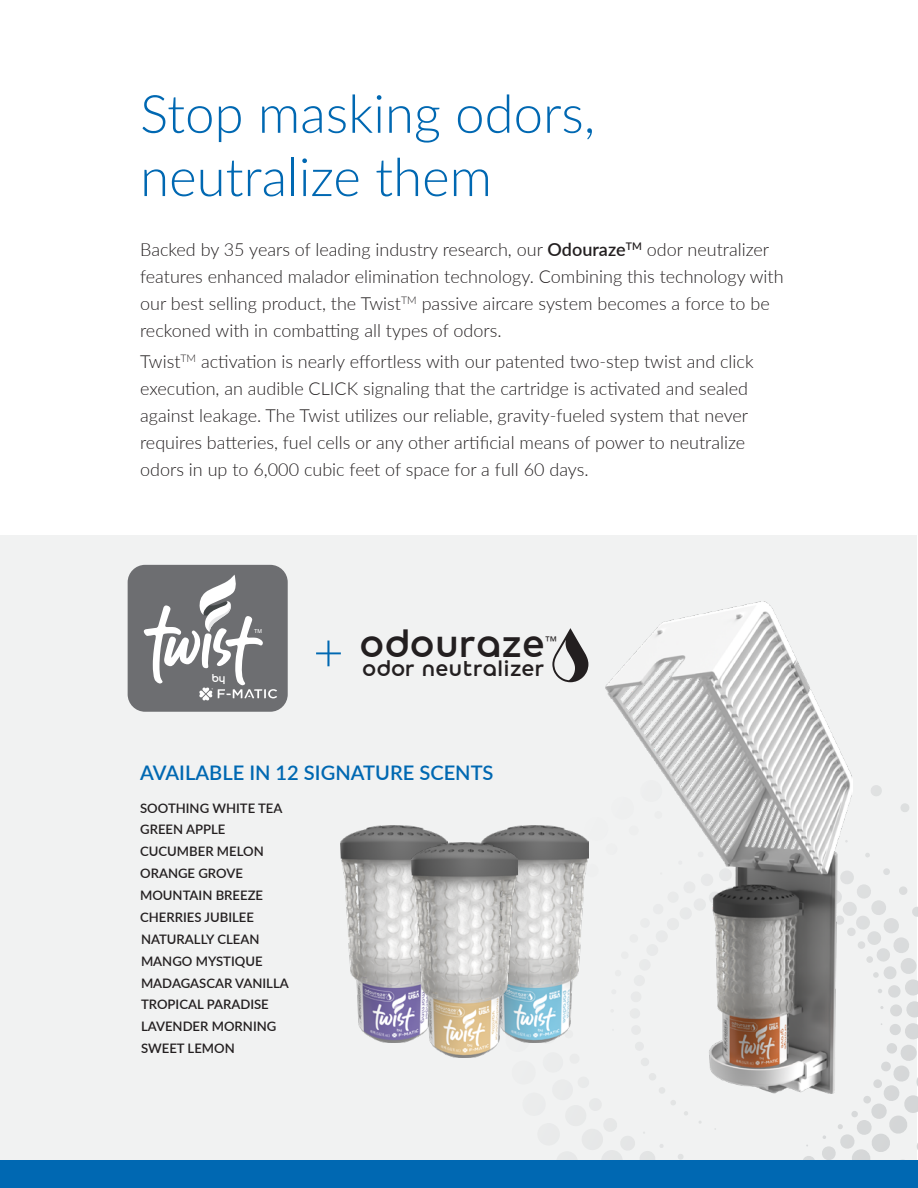
<style>
.page{position:relative;width:918px;height:1188px;background:#fff}
.page>*{position:absolute;margin:0;border:0;box-sizing:border-box;transform-origin:0 0}
.t1{font:300 52.65px/63.3px "Lato";color:#0068b2}
.t2{font:40.8px "Bobelo";color:#231f20}
.t3{font:23.4px "Bobelo";color:#231f20}
.t4{font:600 20.1px "Lato";color:#0068b2}
.t5{font:300 18px/27px "Lato";color:#231f20}
.t6{font:600 13.05px/21.9px "Lato";color:#231f20}
.t7{font:12.3px "Avenir";color:#231f20}
.t8{font:11.85px "Bobelo";color:#fff}
.t9{font:5.4px "Helvetica";color:#fff}
.s1{font-weight:600}
</style>
<div class="page">
<div style="left:0;top:535px;width:917px;height:642px;background:#f1f2f2"></div>
<div style="left:128px;top:565px;width:160px;height:147px;background:#6d6e71;border-radius:17px"></div>
<svg style="left:144px;top:575px;width:133px;height:126px"></svg>
<svg style="left:552px;top:628px;width:36px;height:54px"></svg>
<svg style="left:588px;top:785px;width:321px;height:74px"></svg>
<img style="left:605px;top:601px;width:248px;height:492px">
<img style="left:481px;top:826px;width:107px;height:216px">
<img style="left:340px;top:826px;width:107px;height:216px">
<img style="left:411px;top:843px;width:106px;height:215px">
<div style="left:0;top:1160px;width:918px;height:28px;background:#0068b2"></div>
<h1 class="t1" style="left:140px;top:80px;width:457px">Stop masking odors, neutralize them</h1>
<p class="t5" style="left:140px;top:235px;width:645px">Backed by 35 years of leading industry research, our <span class="s1">Odouraze</span><sup>TM</sup> odor neutralizer features enhanced malador elimination technology. Combining this technology with our best selling product, the Twist<sup>TM</sup> passive aircare system becomes a force to be reckoned with in combatting all types of odors.</p>
<p class="t5" style="left:140px;top:348px;width:615px">Twist<sup>TM</sup> activation is nearly effortless with our patented two-step twist and click execution, an audible CLICK signaling that the cartridge is activated and sealed against leakage. The Twist utilizes our reliable, gravity-fueled system that never requires batteries, fuel cells or any other artificial means of power to neutralize odors in up to 6,000 cubic feet of space for a full 60 days.</p>
<p class="t8" style="left:212px;top:671px;width:15px">by</p>
<p class="t9" style="left:254px;top:627px;width:9px">TM</p>
<h1 class="t1" style="left:313px;top:619px;width:32px">+</h1>
<h2 class="t2" style="left:360px;top:616px;width:187px">Odouraze</h2>
<p class="t7" style="left:545px;top:631px;width:14px">™</p>
<p class="t3" style="left:362px;top:653px;width:184px">odor neutralizer</p>
<p class="t4" style="left:140px;top:758px;width:355px">AVAILABLE IN 12 SIGNATURE SCENTS</p>
<p class="t6" style="left:140px;top:796px;width:150px">SOOTHING WHITE TEA<br>GREEN APPLE<br>CUCUMBER MELON<br>ORANGE GROVE<br>MOUNTAIN BREEZE<br>CHERRIES JUBILEE<br>NATURALLY CLEAN<br>MANGO MYSTIQUE<br>MADAGASCAR VANILLA<br>TROPICAL PARADISE<br>LAVENDER MORNING<br>SWEET LEMON</p>
</div>
